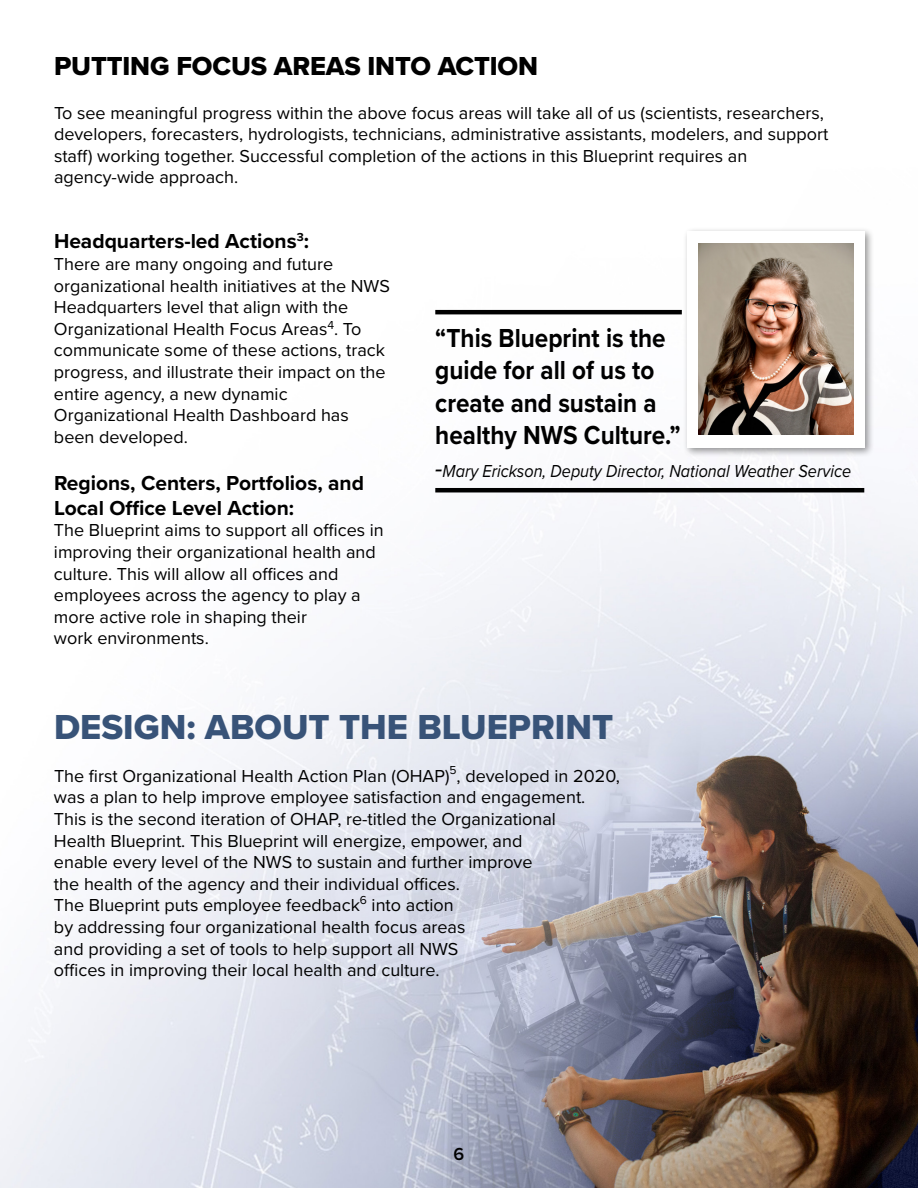
<style>
.page{position:relative;width:918px;height:1188px;background:#fff}
.page>*{position:absolute;margin:0;border:0;box-sizing:border-box;transform-origin:0 0}
.t1{font:36px "Proxima Nova Extrabld";color:#385378}
.t2{font:700 27px/32.4px "Proxima Nova";color:#000;scale:.9 1}
.t3{font:27px "Proxima Nova Extrabld";letter-spacing:-.005em;color:#000}
.t4{font:700 21px/25.2px "Proxima Nova";color:#000}
.t5{font:18px/21.6px "Proxima Nova";color:#000}
.t6{font:italic 18px "Proxima Nova";color:#000;scale:.9 1}
.t7{font:600 18px "Proxima Nova";color:#000}
.s1{font-size:27px}
</style>
<div class="page">
<img style="left:0;top:309px;width:918px;height:879px">
<hr style="left:435px;top:310px;width:247px;height:4px;background:#000">
<hr style="left:435px;top:488px;width:429px;height:4px;background:#000">
<div style="left:683px;top:227px;width:192px;height:231px;background:#000;opacity:.42"></div>
<div style="left:687px;top:231px;width:178px;height:217px;background:#fff"></div>
<img style="left:699px;top:243px;width:154px;height:192px">
<h2 class="t3" style="left:54px;top:46px;width:486px">PUTTING FOCUS AREAS INTO ACTION</h2>
<p class="t5" style="left:54px;top:101px;width:776px">To see meaningful progress within the above focus areas will take all of us (scientists, researchers, developers, forecasters, hydrologists, technicians, administrative assistants, modelers, and support staff) working together. Successful completion of the actions in this Blueprint requires an agency-wide approach.</p>
<p class="t4" style="left:54px;top:228px;width:257px">Headquarters-led Actions<sup>3</sup>:</p>
<p class="t5" style="left:54px;top:252px;width:337px">There are many ongoing and future organizational health initiatives at the NWS Headquarters level that align with the Organizational Health Focus Areas<sup>4</sup>. To communicate some of these actions, track progress, and illustrate their impact on the entire agency, a new dynamic Organizational Health Dashboard has been developed.</p>
<p class="t4" style="left:54px;top:469px;width:311px">Regions, Centers, Portfolios, and<br>Local Office Level Action:</p>
<p class="t5" style="left:54px;top:519px;width:331px">The Blueprint aims to support all offices in improving their organizational health and culture. This will allow all offices and employees across the agency to play a more active role in shaping their<br>work environments.</p>
<h2 class="t2" style="left:435px;top:321px;width:274px">“This Blueprint is the guide for all of us to create and sustain a healthy NWS Culture.”</h2>
<p class="t6" style="left:435px;top:457px;width:464px"><span class="s1">-</span>Mary Erickson, Deputy Director, National Weather Service</p>
<h1 class="t1" style="left:54px;top:700px;width:561px">DESIGN: ABOUT THE BLUEPRINT</h1>
<p class="t5" style="left:54px;top:764px;width:567px">The first Organizational Health Action Plan (OHAP)<sup>5</sup>, developed in 2020, was a plan to help improve employee satisfaction and engagement.<br>This is the second iteration of OHAP, re-titled the Organizational<br>Health Blueprint. This Blueprint will energize, empower, and<br>enable every level of the NWS to sustain and further improve<br>the health of the agency and their individual offices.<br>The Blueprint puts employee feedback<sup>6</sup> into action<br>by addressing four organizational health focus areas<br>and providing a set of tools to help support all NWS<br>offices in improving their local health and culture.</p>
<p class="t7" style="left:454px;top:1141px;width:12px">6</p>
</div>
